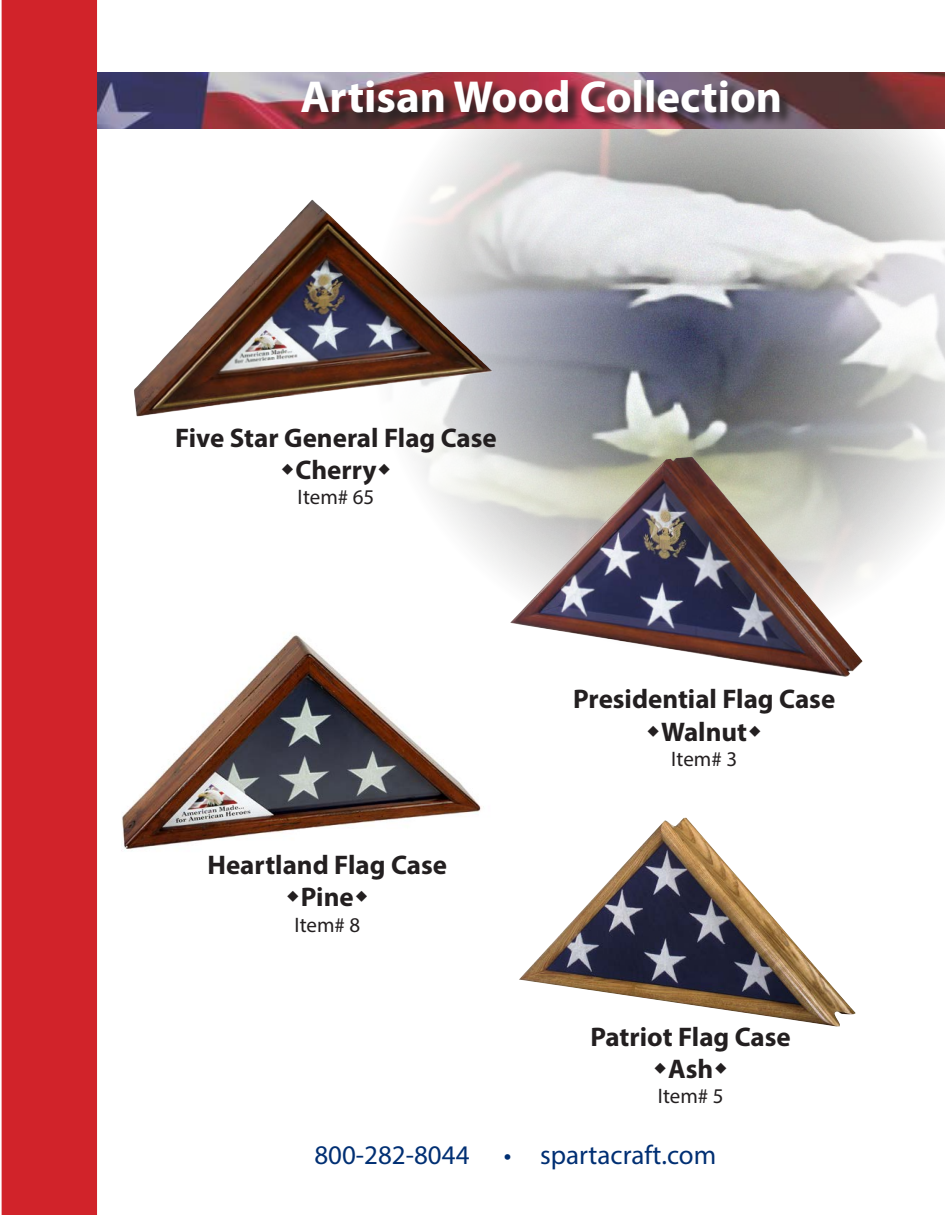
<style>
.page{position:relative;width:945px;height:1215px;background:#fff}
.page>*{position:absolute;margin:0;border:0;box-sizing:border-box;transform-origin:0 0}
.t1{font:700 45px "Myriad Pro";color:#fff}
.t2{font:700 27px "Myriad Pro";color:#231f20}
.t3{font:27px "Myriad Pro";color:#002f73}
.t4{font:21px "Myriad Pro";color:#231f20}
</style>
<div class="page">
<img style="left:121px;top:639px;width:360px;height:212px">
<img style="left:291px;top:98px;width:654px;height:549px">
<img style="left:519px;top:818px;width:337px;height:209px">
<img style="left:510px;top:457px;width:353px;height:220px">
<img style="left:97px;top:73px;width:847px;height:55px">
<div style="left:301px;top:79px;width:493px;height:49px;background:#231f20;opacity:.88"></div>
<div style="left:2px;top:0;width:95px;height:1215px;background:#d1232a"></div>
<img style="left:134px;top:210px;width:358px;height:207px">
<svg style="left:291px;top:464px;width:2px;height:11px"></svg>
<svg style="left:379px;top:464px;width:11px;height:11px"></svg>
<p class="t1" style="left:300px;top:68px;width:483px">Artisan Wood Collection</p>
<p class="t2" style="left:175px;top:420px;width:323px">Five Star General Flag Case</p>
<p class="t2" style="left:295px;top:453px;width:83px">Cherry</p>
<p class="t4" style="left:298px;top:484px;width:78px">Item# 65</p>
<p class="t2" style="left:208px;top:847px;width:241px">Heartland Flag Case</p>
<p class="t2" style="left:301px;top:880px;width:54px">Pine</p>
<p class="t4" style="left:294px;top:912px;width:67px">Item# 8</p>
<p class="t2" style="left:573px;top:682px;width:264px">Presidential Flag Case</p>
<p class="t2" style="left:661px;top:714px;width:87px">Walnut</p>
<p class="t4" style="left:671px;top:746px;width:67px">Item# 3</p>
<p class="t2" style="left:590px;top:1019px;width:202px">Patriot Flag Case</p>
<p class="t2" style="left:668px;top:1051px;width:47px">Ash</p>
<p class="t4" style="left:658px;top:1083px;width:67px">Item# 5</p>
<p class="t3" style="left:314px;top:1138px;width:157px">800-282-8044</p>
<p class="t3" style="left:504px;top:1138px;width:214px">• spartacraft.com</p>
</div>
